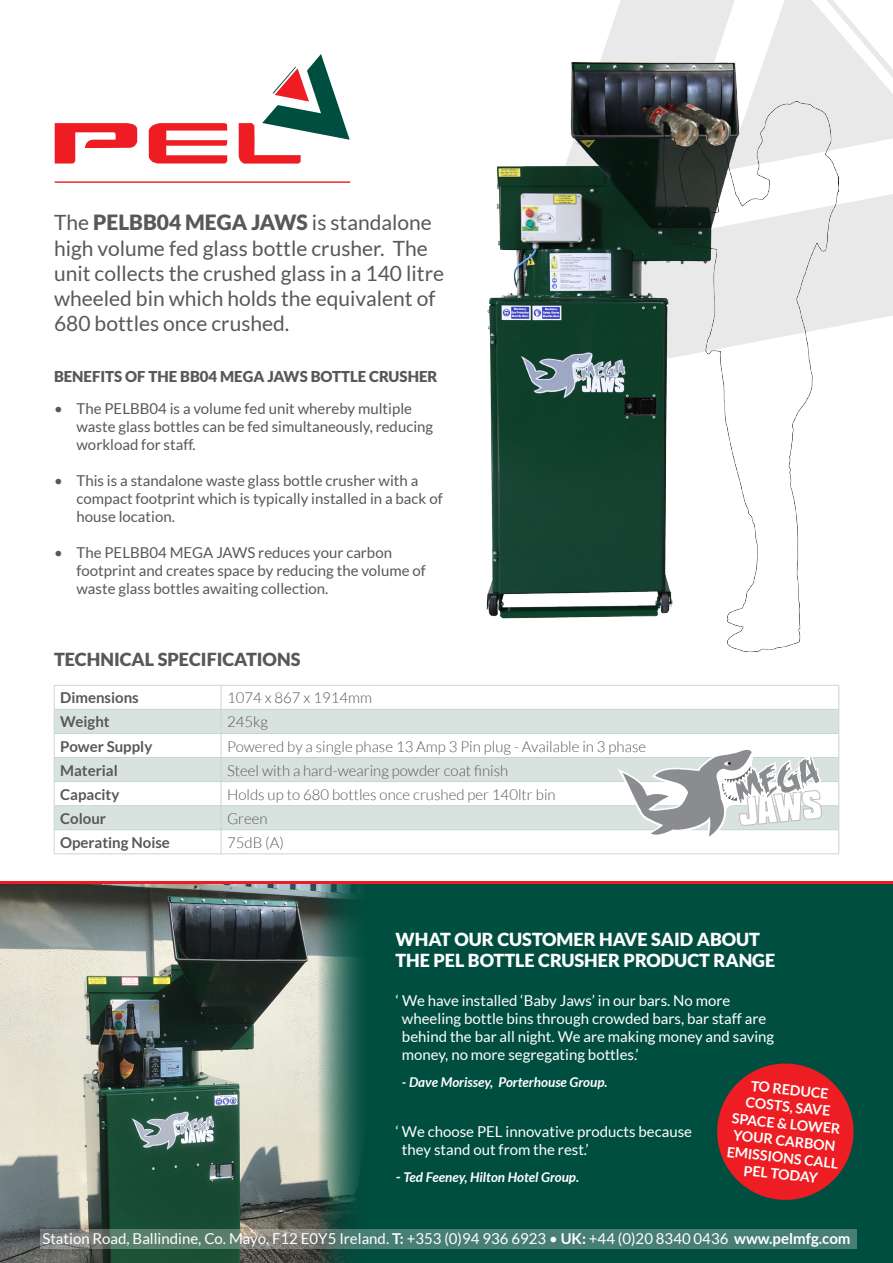
<style>
.page{position:relative;width:893px;height:1263px;background:#fff}
.page>*{position:absolute;margin:0;border:0;box-sizing:border-box;transform-origin:0 0}
.t1{font:21px/25.2px "Lato";color:#57585a}
.t2{font:900 18px/21.6px "Lato";color:#fff}
.t3{font:900 18px "Lato";color:#57585a}
.t4{font:15px/18px "Lato";color:#57585a}
.t5{font:15px/18px "Lato";color:#fff}
.t6{font:300 15px "Lato";color:#57585a}
.t7{font:700 15px "Lato";color:#57585a}
.t8{font:900 15px "Lato";color:#57585a}
.t9{font:700 14.25px/17.1px "Lato";color:#fff;text-align:center}
.t10{font:italic 700 13.5px "Lato";color:#fff}
.s1{font-weight:900}
.s2{font-size:15px}
.s3{font-weight:700}
</style>
<div class="page">
<svg style="left:571px;top:0;width:322px;height:326px;fill:#e9e9e9"></svg>
<svg style="left:726px;top:0;width:167px;height:170px"></svg>
<svg style="left:55px;top:123px;width:82px;height:41px"></svg>
<svg style="left:149px;top:123px;width:79px;height:41px"></svg>
<svg style="left:239px;top:54px;width:111px;height:110px"></svg>
<hr style="left:55px;top:181px;width:295px;height:2px;background:#ee1d23">
<svg style="left:55px;top:686px;width:783px;height:167px"></svg>
<svg style="left:55px;top:710px;width:783px;height:119px;fill:#d8e3e0"></svg>
<hr style="left:54px;top:685px;width:167px;height:1px;background:#c6d6d4">
<hr style="left:221px;top:685px;width:618px;height:1px;background:#c6d6d4">
<hr style="left:54px;top:709px;width:167px;height:1px;background:#c6d6d4">
<hr style="left:221px;top:709px;width:618px;height:1px;background:#c6d6d4">
<hr style="left:54px;top:733px;width:167px;height:1px;background:#c6d6d4">
<hr style="left:221px;top:733px;width:618px;height:1px;background:#c6d6d4">
<hr style="left:54px;top:757px;width:167px;height:1px;background:#c6d6d4">
<hr style="left:221px;top:757px;width:618px;height:1px;background:#c6d6d4">
<hr style="left:54px;top:781px;width:167px;height:1px;background:#c6d6d4">
<hr style="left:221px;top:781px;width:618px;height:1px;background:#c6d6d4">
<hr style="left:54px;top:805px;width:167px;height:1px;background:#c6d6d4">
<hr style="left:221px;top:805px;width:618px;height:1px;background:#c6d6d4">
<hr style="left:54px;top:829px;width:167px;height:1px;background:#c6d6d4">
<svg style="left:54px;top:686px;width:1px;height:167px"></svg>
<hr style="left:221px;top:829px;width:618px;height:1px;background:#c6d6d4">
<svg style="left:221px;top:686px;width:1px;height:167px"></svg>
<svg style="left:838px;top:686px;width:1px;height:167px"></svg>
<hr style="left:54px;top:853px;width:167px;height:1px;background:#c6d6d4">
<hr style="left:221px;top:853px;width:618px;height:1px;background:#c6d6d4">
<img style="left:486px;top:63px;width:353px;height:588px">
<div style="left:0;top:881px;width:893px;height:10px;background:#ee1d23"></div>
<div style="left:0;top:884px;width:893px;height:379px;background:#004e40"></div>
<img style="left:0;top:884px;width:360px;height:379px">
<svg style="left:40px;top:1229px;width:817px;height:20px;background:#557f74"></svg>
<svg style="left:717px;top:1063px;width:137px;height:137px"></svg>
<svg style="left:611px;top:720px;width:211px;height:121px"></svg>
<p class="t1" style="left:54px;top:210px;width:392px">The <span class="s1">PELBB04 MEGA JAWS</span> is standalone high volume fed glass bottle crusher. The unit collects the crushed glass in a 140 litre wheeled bin which holds the equivalent of 680 bottles once crushed.</p>
<p class="t8" style="left:54px;top:368px;width:385px">BENEFITS OF THE BB04 MEGA JAWS BOTTLE CRUSHER</p>
<p class="t4" style="left:76px;top:399px;width:358px;text-indent:-22px">• The PELBB04 is a volume fed unit whereby multiple waste glass bottles can be fed simultaneously, reducing workload for staff.</p>
<p class="t4" style="left:76px;top:471px;width:368px;text-indent:-22px">• This is a standalone waste glass bottle crusher with a compact footprint which is typically installed in a back of house location.</p>
<p class="t4" style="left:76px;top:543px;width:351px;text-indent:-22px">• The PELBB04 MEGA JAWS reduces your carbon footprint and creates space by reducing the volume of waste glass bottles awaiting collection.</p>
<p class="t3" style="left:54px;top:648px;width:248px">TECHNICAL SPECIFICATIONS</p>
<p class="t7" style="left:60px;top:689px;width:80px">Dimensions</p>
<p class="t6" style="left:227px;top:690px;width:146px">1074 x 867 x 1914mm</p>
<p class="t7" style="left:60px;top:713px;width:51px">Weight</p>
<p class="t6" style="left:227px;top:714px;width:43px">245kg</p>
<p class="t7" style="left:60px;top:737px;width:94px">Power Supply</p>
<p class="t6" style="left:227px;top:738px;width:421px">Powered by a single phase 13 Amp 3 Pin plug - Available in 3 phase</p>
<p class="t7" style="left:60px;top:761px;width:59px">Material</p>
<p class="t6" style="left:227px;top:762px;width:283px">Steel with a hard-wearing powder coat finish</p>
<p class="t7" style="left:60px;top:786px;width:61px">Capacity</p>
<p class="t6" style="left:227px;top:786px;width:330px">Holds up to 680 bottles once crushed per 140ltr bin</p>
<p class="t7" style="left:60px;top:810px;width:47px">Colour</p>
<p class="t6" style="left:227px;top:810px;width:42px">Green</p>
<p class="t7" style="left:60px;top:834px;width:111px">Operating Noise</p>
<p class="t6" style="left:227px;top:834px;width:58px">75dB (A)</p>
<p class="t2" style="left:395px;top:928px;width:381px">WHAT OUR CUSTOMER HAVE SAID ABOUT<br>THE PEL BOTTLE CRUSHER PRODUCT RANGE</p>
<p class="t5" style="left:402px;top:991px;width:374px;text-indent:-6px">‘ We have installed ‘Baby Jaws’ in our bars. No more wheeling bottle bins through crowded bars, bar staff are behind the bar all night. We are making money and saving money, no more segregating bottles.’</p>
<p class="t10" style="left:402px;top:1074px;width:207px">- Dave Morissey, Porterhouse Group.</p>
<p class="t5" style="left:402px;top:1122px;width:292px;text-indent:-6px">‘ We choose PEL innovative products because they stand out from the rest.’</p>
<p class="t10" style="left:396px;top:1169px;width:185px"><span class="s2">-</span> Ted Feeney, Hilton Hotel Group.</p>
<p class="t9" style="left:752px;top:1077px;width:79px;rotate:6deg">TO REDUCE</p>
<p class="t9" style="left:733px;top:1092px;width:114px;rotate:6deg">COSTS, SAVE<br>SPACE &amp; LOWER<br>YOUR CARBON<br>EMISSIONS CALL</p>
<p class="t9" style="left:745px;top:1162px;width:76px;rotate:6deg">PEL TODAY</p>
<p class="t5" style="left:42px;top:1230px;width:810px">Station Road, Ballindine, Co. Mayo, F12 E0Y5 Ireland. <span class="s3">T:</span> +353 (0)94 936 6923 • <span class="s3">UK:</span> +44 (0)20 8340 0436 <span class="s3">www.pelmfg.com</span></p>
</div>
